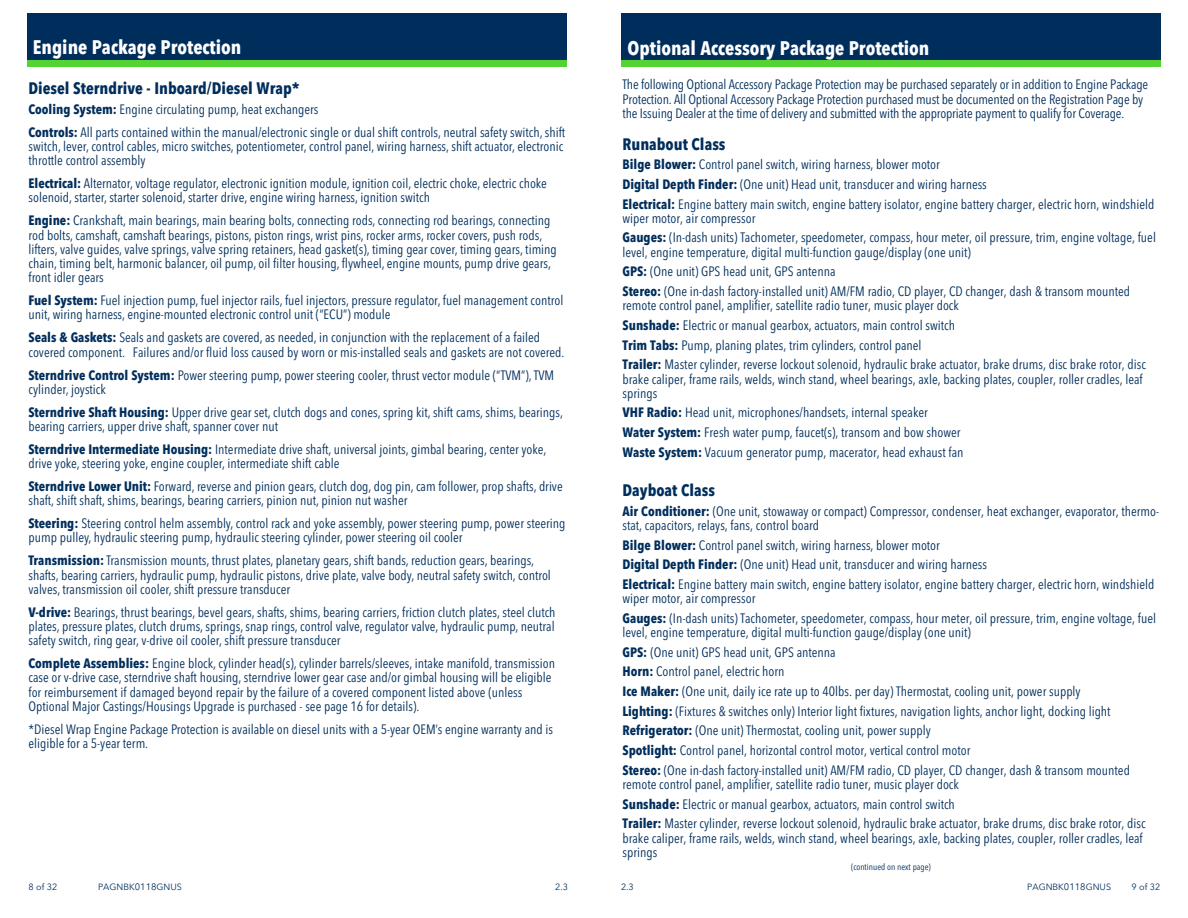
<style>
.page{position:relative;width:1188px;height:918px;background:#fff}
.page>*{position:absolute;margin:0;border:0;box-sizing:border-box;transform-origin:0 0}
.t1{font:700 condensed 19.5px "Avenir Next LT Pro";color:#fff}
.t2{font:700 condensed 16.5px "Avenir Next LT Pro";color:#002e5c}
.t3{font:condensed 13.5px/14.2px "Avenir Next LT Pro";color:#002e5c}
.t4{font:9px "Avenir Next LT Pro";color:#002e5c}
.t5{font:condensed 9px "Avenir Next LT Pro";color:#002e5c}
.s1{font-weight:700}
.s2{font-size:9.3px}
</style>
<div class="page">
<div style="left:621px;top:53px;width:540px;height:13px;background:#54d335"></div>
<div style="left:27px;top:53px;width:540px;height:13px;background:#54d335"></div>
<div style="left:621px;top:14px;width:540px;height:46px;background:#002e5c"></div>
<div style="left:27px;top:14px;width:540px;height:46px;background:#002e5c"></div>
<p class="t1" style="left:33px;top:35px;width:210px">Engine Package Protection</p>
<p class="t2" style="left:28px;top:78px;width:273px">Diesel Sterndrive - Inboard/Diesel Wrap*</p>
<p class="t3" style="left:28px;top:102px;width:292px"><span class="s1">Cooling System:</span> Engine circulating pump, heat exchangers</p>
<p class="t3" style="left:28px;top:125px;width:538px"><span class="s1">Controls:</span> All parts contained within the manual/electronic single or dual shift controls, neutral safety switch, shift switch, lever, control cables, micro switches, potentiometer, control panel, wiring harness, shift actuator, electronic throttle control assembly</p>
<p class="t3" style="left:28px;top:176px;width:520px"><span class="s1">Electrical:</span> Alternator, voltage regulator, electronic ignition module, ignition coil, electric choke, electric choke solenoid, starter, starter solenoid, starter drive, engine wiring harness, ignition switch</p>
<p class="t3" style="left:28px;top:213px;width:530px"><span class="s1">Engine:</span> Crankshaft, main bearings, main bearing bolts, connecting rods, connecting rod bearings, connecting rod bolts, camshaft, camshaft bearings, pistons, piston rings, wrist pins, rocker arms, rocker covers, push rods, lifters, valve guides, valve springs, valve spring retainers, head gasket(s), timing gear cover, timing gears, timing chain, timing belt, harmonic balancer, oil pump, oil filter housing, flywheel, engine mounts, pump drive gears, front idler gears</p>
<p class="t3" style="left:28px;top:293px;width:536px"><span class="s1">Fuel System:</span> Fuel injection pump, fuel injector rails, fuel injectors, pressure regulator, fuel management control unit, wiring harness, engine-mounted electronic control unit (“ECU”) module</p>
<p class="t3" style="left:28px;top:331px;width:537px"><span class="s1">Seals &amp; Gaskets:</span> Seals and gaskets are covered, as needed, in conjunction with the replacement of a failed covered component. Failures and/or fluid loss caused by worn or mis-installed seals and gaskets are not covered.</p>
<p class="t3" style="left:28px;top:368px;width:527px"><span class="s1">Sterndrive Control System:</span> Power steering pump, power steering cooler, thrust vector module (“TVM”), TVM cylinder, joystick</p>
<p class="t3" style="left:28px;top:405px;width:536px"><span class="s1">Sterndrive Shaft Housing:</span> Upper drive gear set, clutch dogs and cones, spring kit, shift cams, shims, bearings, bearing carriers, upper drive shaft, spanner cover nut</p>
<p class="t3" style="left:28px;top:442px;width:519px"><span class="s1">Sterndrive Intermediate Housing:</span> Intermediate drive shaft, universal joints, gimbal bearing, center yoke, drive yoke, steering yoke, engine coupler, intermediate shift cable</p>
<p class="t3" style="left:28px;top:479px;width:536px"><span class="s1">Sterndrive Lower Unit:</span> Forward, reverse and pinion gears, clutch dog, dog pin, cam follower, prop shafts, drive shaft, shift shaft, shims, bearings, bearing carriers, pinion nut, pinion nut washer</p>
<p class="t3" style="left:28px;top:516px;width:538px"><span class="s1">Steering:</span> Steering control helm assembly, control rack and yoke assembly, power steering pump, power steering pump pulley, hydraulic steering pump, hydraulic steering cylinder, power steering oil cooler</p>
<p class="t3" style="left:28px;top:553px;width:524px"><span class="s1">Transmission:</span> Transmission mounts, thrust plates, planetary gears, shift bands, reduction gears, bearings, shafts, bearing carriers, hydraulic pump, hydraulic pistons, drive plate, valve body, neutral safety switch, control valves, transmission oil cooler, shift pressure transducer</p>
<p class="t3" style="left:28px;top:605px;width:529px;text-align:justify"><span class="s1">V-drive:</span> Bearings, thrust bearings, bevel gears, shafts, shims, bearing carriers, friction clutch plates, steel clutch plates, pressure plates, clutch drums, springs, snap rings, control valve, regulator valve, hydraulic pump, neutral safety switch, ring gear, v-drive oil cooler, shift pressure transducer</p>
<p class="t3" style="left:28px;top:656px;width:528px"><span class="s1">Complete Assemblies:</span> Engine block, cylinder head(s), cylinder barrels/sleeves, intake manifold, transmission case or v-drive case, sterndrive shaft housing, sterndrive lower gear case and/or gimbal housing will be eligible for reimbursement if damaged beyond repair by the failure of a covered component listed above (unless Optional Major Castings/Housings Upgrade is purchased - see page 16 for details).</p>
<p class="t3" style="left:28px;top:722px;width:526px">*Diesel Wrap Engine Package Protection is available on diesel units with a 5-year OEM’s engine warranty and is eligible for a 5-year term.</p>
<p class="t1" style="left:628px;top:36px;width:303px">Optional Accessory Package Protection</p>
<p class="t3" style="left:622px;top:78px;width:527px">The following Optional Accessory Package Protection may be purchased separately or in addition to Engine Package<br>Protection. All Optional Accessory Package Protection purchased must be documented on the Registration Page by the Issuing Dealer at the time of delivery and submitted with the appropriate payment to qualify for Coverage.</p>
<p class="t2" style="left:622px;top:134px;width:105px">Runabout Class</p>
<p class="t3" style="left:622px;top:157px;width:319px"><span class="s1">Bilge Blower:</span> Control panel switch, wiring harness, blower motor</p>
<p class="t3" style="left:622px;top:177px;width:366px"><span class="s1">Digital Depth Finder:</span> (One unit) Head unit, transducer and wiring harness</p>
<p class="t3" style="left:622px;top:197px;width:533px"><span class="s1">Electrical:</span> Engine battery main switch, engine battery isolator, engine battery charger, electric horn, windshield wiper motor, air compressor</p>
<p class="t3" style="left:622px;top:231px;width:535px"><span class="s1">Gauges:</span> (In-dash units) Tachometer, speedometer, compass, hour meter, oil pressure, trim, engine voltage, fuel level, engine temperature, digital multi-function gauge/display (one unit)</p>
<p class="t3" style="left:622px;top:265px;width:214px"><span class="s1">GPS:</span> (One unit) GPS head unit, GPS antenna</p>
<p class="t3" style="left:622px;top:284px;width:509px"><span class="s1">Stereo:</span> (One in-dash factory-installed unit) AM/FM radio, CD player, CD changer, dash &amp; transom mounted remote control panel, amplifier, satellite radio tuner, music player dock</p>
<p class="t3" style="left:622px;top:318px;width:334px"><span class="s1">Sunshade:</span> Electric or manual gearbox, actuators, main control switch</p>
<p class="t3" style="left:622px;top:338px;width:301px"><span class="s1">Trim Tabs:</span> Pump, planing plates, trim cylinders, control panel</p>
<p class="t3" style="left:622px;top:357px;width:525px"><span class="s1">Trailer:</span> Master cylinder, reverse lockout solenoid, hydraulic brake actuator, brake drums, disc brake rotor, disc brake caliper, frame rails, welds, winch stand, wheel bearings, axle, backing plates, coupler, roller cradles, leaf springs</p>
<p class="t3" style="left:622px;top:406px;width:307px"><span class="s1">VHF Radio:</span> Head unit, microphones/handsets, internal speaker</p>
<p class="t3" style="left:622px;top:425px;width:340px"><span class="s1">Water System:</span> Fresh water pump, faucet(s), transom and bow shower</p>
<p class="t3" style="left:622px;top:445px;width:343px"><span class="s1">Waste System:</span> Vacuum generator pump, macerator, head exhaust fan</p>
<p class="t2" style="left:622px;top:480px;width:94px">Dayboat Class</p>
<p class="t3" style="left:622px;top:504px;width:538px"><span class="s1">Air Conditioner:</span> (One unit, stowaway or compact) Compressor, condenser, heat exchanger, evaporator, thermo&shy;stat, capacitors, relays, fans, control board</p>
<p class="t3" style="left:622px;top:538px;width:319px"><span class="s1">Bilge Blower:</span> Control panel switch, wiring harness, blower motor</p>
<p class="t3" style="left:622px;top:557px;width:366px"><span class="s1">Digital Depth Finder:</span> (One unit) Head unit, transducer and wiring harness</p>
<p class="t3" style="left:622px;top:577px;width:533px"><span class="s1">Electrical:</span> Engine battery main switch, engine battery isolator, engine battery charger, electric horn, windshield wiper motor, air compressor</p>
<p class="t3" style="left:622px;top:611px;width:535px"><span class="s1">Gauges:</span> (In-dash units) Tachometer, speedometer, compass, hour meter, oil pressure, trim, engine voltage, fuel level, engine temperature, digital multi-function gauge/display (one unit)</p>
<p class="t3" style="left:622px;top:645px;width:215px"><span class="s1">GPS:</span> (One unit) GPS head unit, GPS antenna</p>
<p class="t3" style="left:622px;top:665px;width:164px"><span class="s1">Horn:</span> Control panel, electric horn</p>
<p class="t3" style="left:622px;top:684px;width:460px"><span class="s1">Ice Maker:</span> (One unit, daily ice rate up to 40lbs. per day) Thermostat, cooling unit, power supply</p>
<p class="t3" style="left:622px;top:704px;width:490px"><span class="s1">Lighting:</span> (Fixtures &amp; switches only) Interior light fixtures, navigation lights, anchor light, docking light</p>
<p class="t3" style="left:622px;top:724px;width:310px"><span class="s1">Refrigerator:</span> (One unit) Thermostat, cooling unit, power supply</p>
<p class="t3" style="left:622px;top:743px;width:349px"><span class="s1">Spotlight:</span> Control panel, horizontal control motor, vertical control motor</p>
<p class="t3" style="left:622px;top:763px;width:509px"><span class="s1">Stereo:</span> (One in-dash factory-installed unit) AM/FM radio, CD player, CD changer, dash &amp; transom mounted remote control panel, amplifier, satellite radio tuner, music player dock</p>
<p class="t3" style="left:622px;top:797px;width:334px"><span class="s1">Sunshade:</span> Electric or manual gearbox, actuators, main control switch</p>
<p class="t3" style="left:622px;top:816px;width:525px"><span class="s1">Trailer:</span> Master cylinder, reverse lockout solenoid, hydraulic brake actuator, brake drums, disc brake rotor, disc brake caliper, frame rails, welds, winch stand, wheel bearings, axle, backing plates, coupler, roller cradles, leaf springs</p>
<p class="t5" style="left:851px;top:861px;width:81px">(continued on next page)</p>
<p class="t4" style="left:28px;top:881px;width:30px">8 of 32</p>
<p class="t4" style="left:98px;top:881px;width:85px">PAGNBK<span class="s2">0118</span>GNUS</p>
<p class="t4" style="left:555px;top:881px;width:14px">2.3</p>
<p class="t4" style="left:621px;top:881px;width:14px">2.3</p>
<p class="t4" style="left:1027px;top:881px;width:85px">PAGNBK<span class="s2">0118</span>GNUS</p>
<p class="t4" style="left:1131px;top:881px;width:30px">9 of 32</p>
</div>
